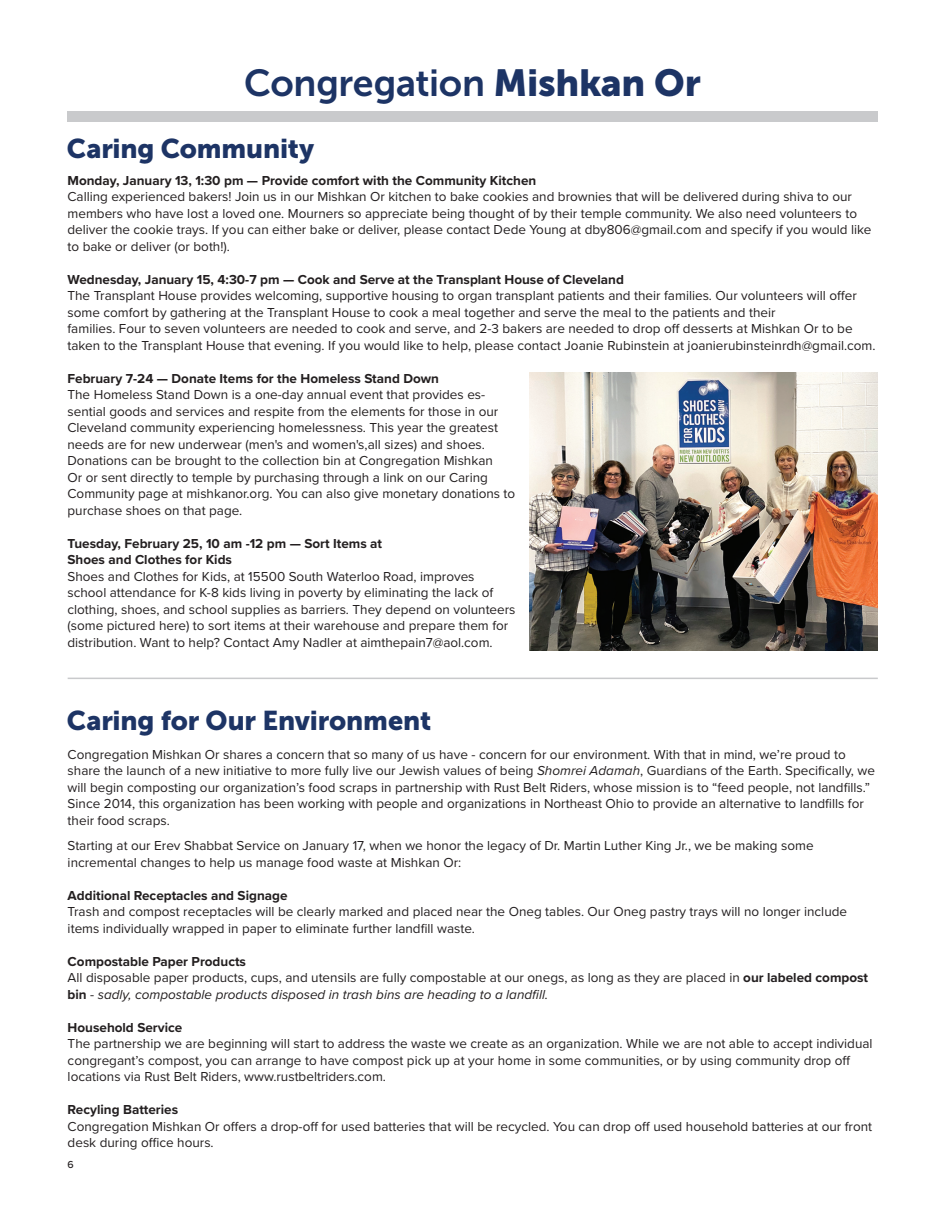
<style>
.page{position:relative;width:945px;height:1215px;background:#fff}
.page>*{position:absolute;margin:0;border:0;box-sizing:border-box;transform-origin:0 0}
.t1{font:37.5px "Museo Sans 700";letter-spacing:-.01em;color:#1d3465}
.t2{font:27px "Museo Sans 900";letter-spacing:-.005em;color:#1d3465}
.t3{font:13.5px/16.5px "Proxima Nova";color:#231f20}
.t4{font:700 13.5px/16.5px "Proxima Nova";color:#231f20}
.t5{font:500 10.5px "Proxima Nova";color:#231f20}
.s1{font-family:"Museo Sans 900"}
.s2{font-style:italic}
.s3{font-weight:700}
</style>
<div class="page">
<div style="left:67px;top:111px;width:811px;height:11px;background:#c9cacc"></div>
<hr style="left:68px;top:678px;width:810px;height:1px;background:#c9cacc">
<img style="left:530px;top:372px;width:348px;height:278px">
<h1 class="t1" style="left:244px;top:62px;width:458px">Congregation <span class="s1">Mishkan Or</span></h1>
<h2 class="t2" style="left:67px;top:133px;width:249px">Caring Community</h2>
<p class="t4" style="left:68px;top:172px;width:470px">Monday, January 13, 1:30 pm — Provide comfort with the Community Kitchen</p>
<p class="t3" style="left:68px;top:188px;width:805px">Calling experienced bakers! Join us in our Mishkan Or kitchen to bake cookies and brownies that will be delivered during shiva to our members who have lost a loved one. Mourners so appreciate being thought of by their temple community. We also need volunteers to deliver the cookie trays. If you can either bake or deliver, please contact Dede Young at dby806@gmail.com and specify if you would like to bake or deliver (or both!).</p>
<p class="t4" style="left:68px;top:271px;width:558px">Wednesday, January 15, 4:30-7 pm — Cook and Serve at the Transplant House of Cleveland</p>
<p class="t3" style="left:68px;top:287px;width:810px">The Transplant House provides welcoming, supportive housing to organ transplant patients and their families. Our volunteers will offer some comfort by gathering at the Transplant House to cook a meal together and serve the meal to the patients and their<br>families. Four to seven volunteers are needed to cook and serve, and 2-3 bakers are needed to drop off desserts at Mishkan Or to be taken to the Transplant House that evening. If you would like to help, please contact Joanie Rubinstein at joanierubinsteinrdh@gmail.com.</p>
<p class="t4" style="left:68px;top:370px;width:373px">February 7-24 — Donate Items for the Homeless Stand Down</p>
<p class="t3" style="left:68px;top:386px;width:449px">The Homeless Stand Down is a one-day annual event that provides es&shy;sential goods and services and respite from the elements for those in our Cleveland community experiencing homelessness. This year the greatest needs are for new underwear (men's and women's,all sizes) and shoes.<br>Donations can be brought to the collection bin at Congregation Mishkan<br>Or or sent directly to temple by purchasing through a link on our Caring Community page at mishkanor.org. You can also give monetary donations to purchase shoes on that page.</p>
<p class="t4" style="left:68px;top:535px;width:316px">Tuesday, February 25, 10 am -12 pm — Sort Items at<br>Shoes and Clothes for Kids</p>
<p class="t3" style="left:68px;top:568px;width:450px">Shoes and Clothes for Kids, at 15500 South Waterloo Road, improves school attendance for K-8 kids living in poverty by eliminating the lack of clothing, shoes, and school supplies as barriers. They depend on volunteers (some pictured here) to sort items at their warehouse and prepare them for distribution. Want to help? Contact Amy Nadler at aimthepain7@aol.com.</p>
<h2 class="t2" style="left:67px;top:705px;width:366px">Caring for Our Environment</h2>
<p class="t3" style="left:68px;top:746px;width:809px">Congregation Mishkan Or shares a concern that so many of us have - concern for our environment. With that in mind, we’re proud to share the launch of a new initiative to more fully live our Jewish values of being <span class="s2">Shomrei Adamah</span>, Guardians of the Earth. Specifically, we will begin composting our organization’s food scraps in partnership with Rust Belt Riders, whose mission is to “feed people, not landfills.” Since 2014, this organization has been working with people and organizations in Northeast Ohio to provide an alternative to landfills for their food scraps.</p>
<p class="t3" style="left:68px;top:837px;width:747px">Starting at our Erev Shabbat Service on January 17, when we honor the legacy of Dr. Martin Luther King Jr., we be making some incremental changes to help us manage food waste at Mishkan Or:</p>
<p class="t4" style="left:68px;top:887px;width:221px">Additional Receptacles and Signage</p>
<p class="t3" style="left:68px;top:903px;width:781px">Trash and compost receptacles will be clearly marked and placed near the Oneg tables. Our Oneg pastry trays will no longer include items individually wrapped in paper to eliminate further landfill waste.</p>
<p class="t3" style="left:68px;top:953px;width:802px"><span class="s3">Compostable Paper Products<br></span>All disposable paper products, cups, and utensils are fully compostable at our onegs, as long as they are placed in <span class="s3">our labeled compost bin</span> - <span class="s2">sadly, compostable products disposed in trash bins are heading to a landfill.</span></p>
<p class="t4" style="left:68px;top:1019px;width:116px">Household Service</p>
<p class="t3" style="left:68px;top:1035px;width:807px">The partnership we are beginning will start to address the waste we create as an organization. While we are not able to accept individual congregant’s compost, you can arrange to have compost pick up at your home in some communities, or by using community drop off locations via Rust Belt Riders, www.rustbeltriders.com.</p>
<p class="t4" style="left:68px;top:1101px;width:112px">Recyling Batteries</p>
<p class="t3" style="left:68px;top:1118px;width:806px">Congregation Mishkan Or offers a drop-off for used batteries that will be recycled. You can drop off used household batteries at our front desk during office hours.</p>
<p class="t5" style="left:68px;top:1156px;width:8px">6</p>
</div>
